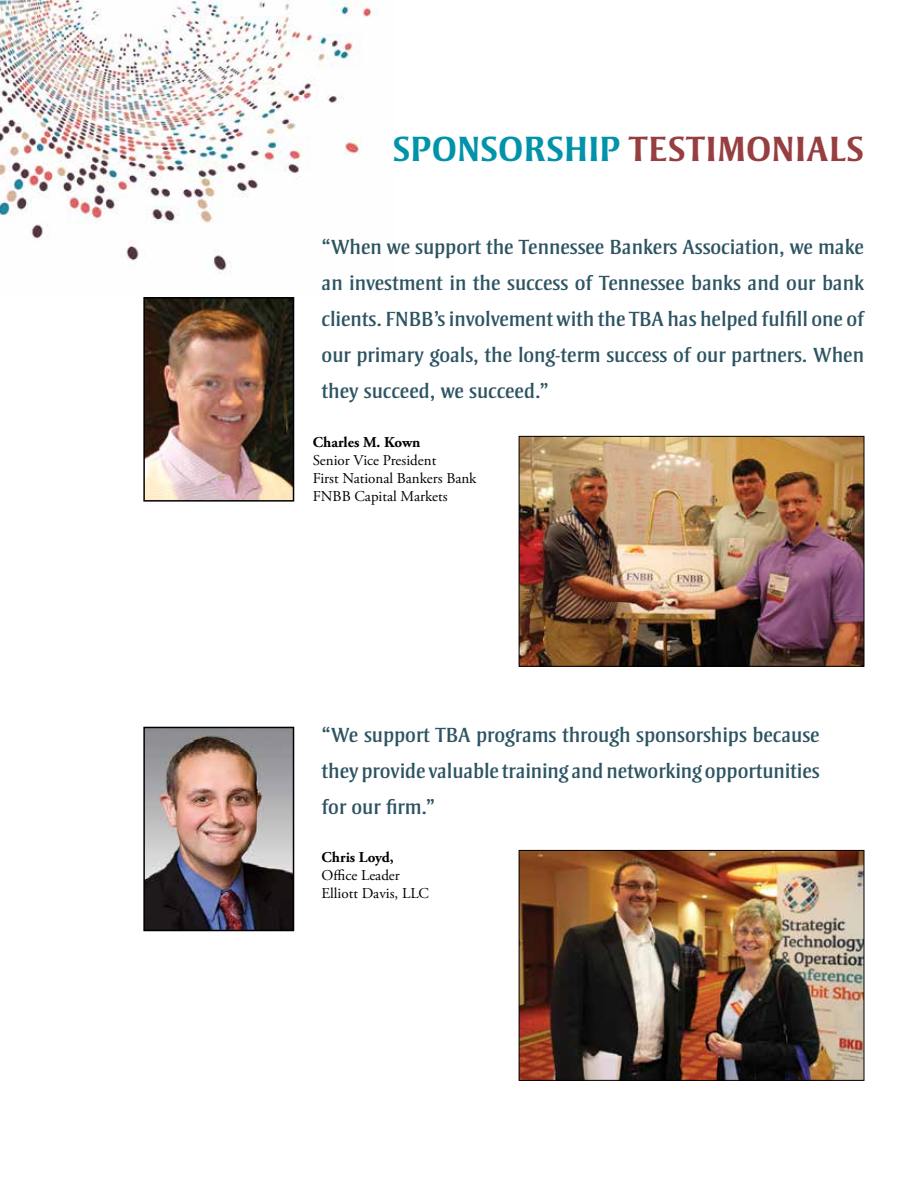
<style>
.page{position:relative;width:918px;height:1188px;background:#fff}
.page>*{position:absolute;margin:0;border:0;box-sizing:border-box;transform-origin:0 0}
.t1{font:700 36px "Strayhorn MT Std";color:#973e41}
.t2{font:21px/36px "Strayhorn MT Std";color:#2d5462;text-align:justify}
.t3{font:15px/18px "Adobe Garamond Pro";color:#000}
.t4{font:700 15px "Adobe Garamond Pro";color:#000}
.s1{color:#0193a9}
</style>
<div class="page">
<img style="left:0;top:1px;width:378px;height:297px">
<img style="left:146px;top:730px;width:145px;height:198px">
<div style="left:143px;top:727px;width:151px;height:204px;border:2px solid #000"></div>
<img style="left:146px;top:300px;width:145px;height:199px">
<div style="left:143px;top:297px;width:151px;height:205px;border:2px solid #000"></div>
<img style="left:521px;top:438px;width:341px;height:227px">
<div style="left:519px;top:436px;width:345px;height:231px;border:1px solid #000"></div>
<img style="left:521px;top:852px;width:341px;height:227px">
<div style="left:519px;top:850px;width:345px;height:231px;border:1px solid #000"></div>
<h1 class="t1" style="left:393px;top:128px;width:473px"><span class="s1">SPONSORSHIP</span> TESTIMONIALS</h1>
<p class="t2" style="left:322px;top:230px;width:544px">“When we support the Tennessee Bankers Association, we make an investment in the success of Tennessee banks and our bank clients. FNBB’s involvement with the TBA has helped fulfill one of our primary goals, the long-term success of our partners. When they succeed, we succeed.”</p>
<p class="t4" style="left:313px;top:433px;width:109px">Charles M. Kown</p>
<p class="t3" style="left:313px;top:452px;width:165px">Senior Vice President<br>First National Bankers Bank<br>FNBB Capital Markets</p>
<p class="t2" style="left:322px;top:717px;width:500px">“We support TBA programs through sponsorships because they provide valuable training and networking opportunities for our firm.”</p>
<p class="t4" style="left:322px;top:848px;width:74px">Chris Loyd,</p>
<p class="t3" style="left:322px;top:867px;width:109px">Office Leader<br>Elliott Davis, LLC</p>
</div>
